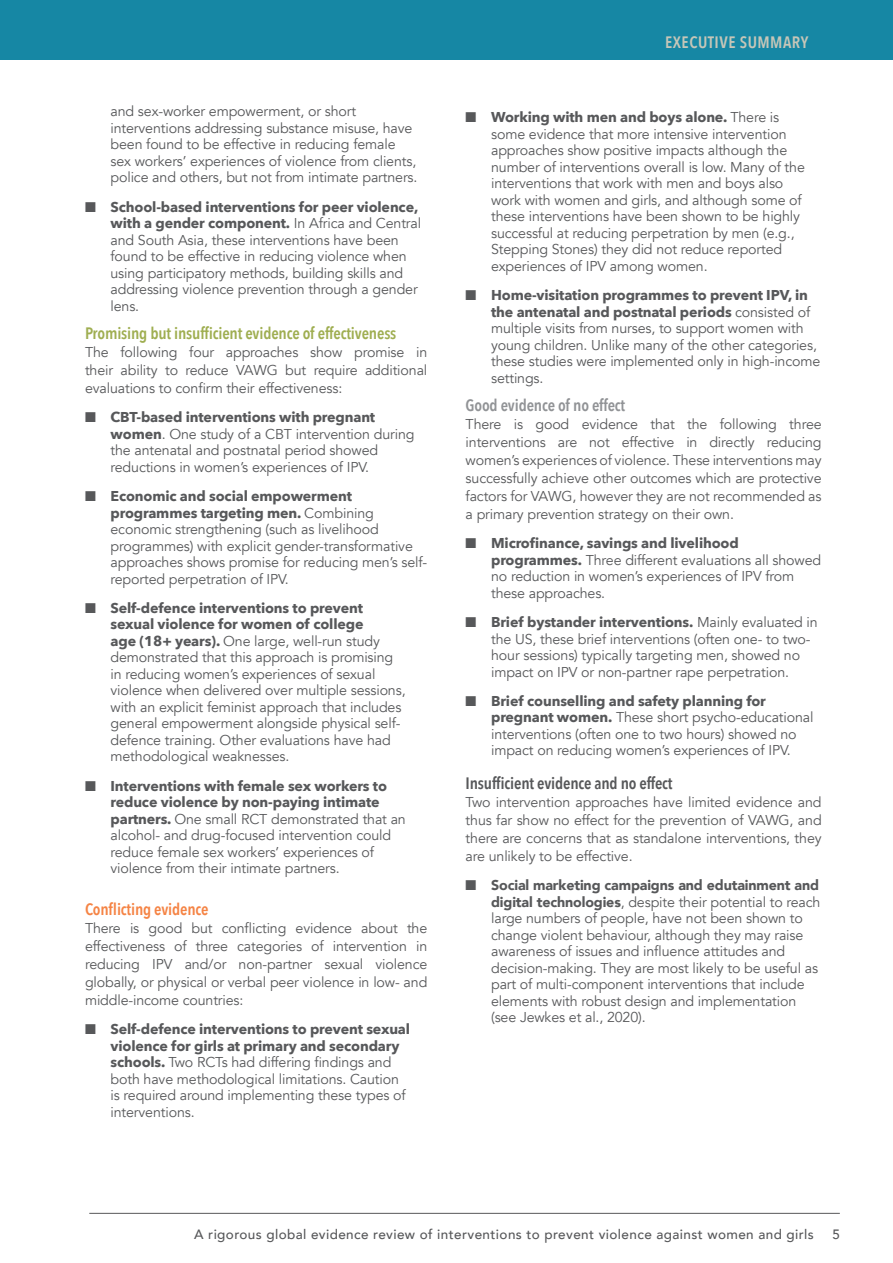
<style>
.page{position:relative;width:893px;height:1263px;background:#fff}
.page>*{position:absolute;margin:0;border:0;box-sizing:border-box;transform-origin:0 0}
.sub_3{font:600 16.5px "Avenir Next Condensed";letter-spacing:-.01em;color:#9fae51}
.sub_3-2{font:600 16.5px "Avenir Next Condensed";letter-spacing:-.01em;color:#57585a}
.sub_3-3{font:600 16.5px "Avenir Next Condensed";letter-spacing:-.01em;color:#919396}
.sub_3-4{font:600 16.5px "Avenir Next Condensed";letter-spacing:-.01em;color:#f58445}
.t1{font:600 16.5px "Avenir Next Condensed";letter-spacing:.03em;color:#c6c6b8}
.t2{font:14.25px/16.5px "Avenir";letter-spacing:-.01em;color:#57585a}
.t3{font:500 13.5px "Avenir";letter-spacing:.03em;color:#57585a}
.s1{font-family:"Avenir Next";font-weight:700}
.s2{font-weight:900}
</style>
<div class="page">
<hr style="left:89px;top:1213px;width:751px;height:1px;background:#57585a">
<div style="left:0;top:0;width:893px;height:60px;background:#1687a4"></div>
<p class="t2" style="left:111px;top:103px;width:308px">and sex-worker empowerment, or short interventions addressing substance misuse, have been found to be effective in reducing female sex workers’ experiences of violence from clients, police and others, but not from intimate partners.</p>
<p class="t2" style="left:111px;top:199px;width:312px;text-indent:-26px">■ <span class="s1">School-based interventions for peer violence, with a gender component.</span> In Africa and Central and South Asia, these interventions have been found to be effective in reducing violence when using participatory methods, building skills and addressing violence prevention through a gender lens.</p>
<p class="sub_3" style="left:85px;top:319px;width:313px">Promising but insufficient evidence of effectiveness</p>
<p class="t2" style="left:85px;top:343px;width:344px;line-height:18px;text-align:justify">The following four approaches show promise in their ability to reduce VAWG but require additional evaluations to confirm their effectiveness:</p>
<p class="t2" style="left:111px;top:409px;width:305px;text-indent:-26px">■ <span class="s1">CBT-based interventions with pregnant women</span>. One study of a CBT intervention during the antenatal and postnatal period showed reductions in women’s experiences of IPV.</p>
<p class="t2" style="left:111px;top:488px;width:318px;text-indent:-26px">■ <span class="s1">Economic and social empowerment programmes targeting men.</span> Combining economic strengthening (such as livelihood programmes) with explicit gender-transformative approaches shows promise for reducing men’s self&shy;reported perpetration of IPV.</p>
<p class="t2" style="left:111px;top:600px;width:297px;text-indent:-26px">■ <span class="s1">Self-defence interventions to prevent sexual violence for women of college<br>age (18+ years).</span> One large, well-run study demonstrated that this approach is promising in reducing women’s experiences of sexual violence when delivered over multiple sessions, with an explicit feminist approach that includes general empowerment alongside physical self&shy;defence training. Other evaluations have had methodological weaknesses.</p>
<p class="t2" style="left:111px;top:778px;width:297px;text-indent:-26px">■ <span class="s1">Interventions with female sex workers to reduce violence by non-paying intimate partners.</span> One small RCT demonstrated that an alcohol- and drug-focused intervention could reduce female sex workers’ experiences of violence from their intimate partners.</p>
<p class="sub_3-4" style="left:85px;top:895px;width:125px">Conflicting evidence</p>
<p class="t2" style="left:85px;top:919px;width:344px;line-height:18px;text-align:justify">There is good but conflicting evidence about the effectiveness of three categories of intervention in reducing IPV and/or non-partner sexual violence globally, or physical or verbal peer violence in low- and middle-income countries:</p>
<p class="t2" style="left:111px;top:1021px;width:301px;text-indent:-26px">■ <span class="s1">Self-defence interventions to prevent sexual violence for girls at primary and secondary schools.</span> Two RCTs had differing findings and both have methodological limitations. Caution is required around implementing these types of interventions.</p>
<p class="t1" style="left:665px;top:28px;width:145px">EXECUTIVE SUMMARY</p>
<p class="t2" style="left:491px;top:109px;width:315px;text-indent:-26px">■ <span class="s1">Working with men and boys alone.</span> There is some evidence that more intensive intervention approaches show positive impacts although the number of interventions overall is low. Many of the interventions that work with men and boys also work with women and girls, and although some of these interventions have been shown to be highly successful at reducing perpetration by men (e.g., Stepping Stones) they did not reduce reported experiences of IPV among women.</p>
<p class="t2" style="left:491px;top:287px;width:331px;text-indent:-26px">■ <span class="s1">Home-visitation programmes to prevent IPV, in the antenatal and postnatal periods</span> consisted of multiple visits from nurses, to support women with young children. Unlike many of the other categories, these studies were implemented only in high-income settings.</p>
<p class="sub_3-3" style="left:466px;top:391px;width:161px">Good evidence of no effect</p>
<p class="t2" style="left:466px;top:415px;width:358px;line-height:18px;text-align:justify">There is good evidence that the following three interventions are not effective in directly reducing women’s experiences of violence. These interventions may successfully achieve other outcomes which are protective factors for VAWG, however they are not recommended as a primary prevention strategy on their own.</p>
<p class="t2" style="left:491px;top:535px;width:332px;text-indent:-26px">■ <span class="s1">Microfinance, savings and livelihood programmes.</span> Three different evaluations all showed no reduction in women’s experiences of IPV from these approaches.</p>
<p class="t2" style="left:491px;top:614px;width:328px;text-indent:-26px">■ <span class="s1">Brief bystander interventions.</span> Mainly evaluated in the US, these brief interventions (often one- to two&shy;hour sessions) typically targeting men, showed no impact on IPV or non-partner rape perpetration.</p>
<p class="t2" style="left:491px;top:693px;width:324px;text-indent:-26px">■ <span class="s1">Brief counselling and safety planning for pregnant women.</span> These short psycho-educational interventions (often one to two hours) showed no impact on reducing women’s experiences of IPV.</p>
<p class="sub_3-2" style="left:466px;top:769px;width:208px">Insufficient evidence and no effect</p>
<p class="t2" style="left:466px;top:793px;width:358px;line-height:18px;text-align:justify">Two intervention approaches have limited evidence and thus far show no effect for the prevention of VAWG, and there are concerns that as standalone interventions, they are unlikely to be effective.</p>
<p class="t2" style="left:491px;top:877px;width:331px;text-indent:-26px">■ <span class="s2">Social marketing campaigns and edutainment and digital technologies</span>, despite their potential to reach large numbers of people, have not been shown to change violent behaviour, although they may raise awareness of issues and influence attitudes and decision-making. They are most likely to be useful as part of multi-component interventions that include elements with robust design and implementation (see Jewkes et al., 2020).</p>
<p class="t3" style="left:194px;top:1223px;width:621px">A rigorous global evidence review of interventions to prevent violence against women and girls</p>
<p class="t3" style="left:832px;top:1223px;width:9px">5</p>
</div>
